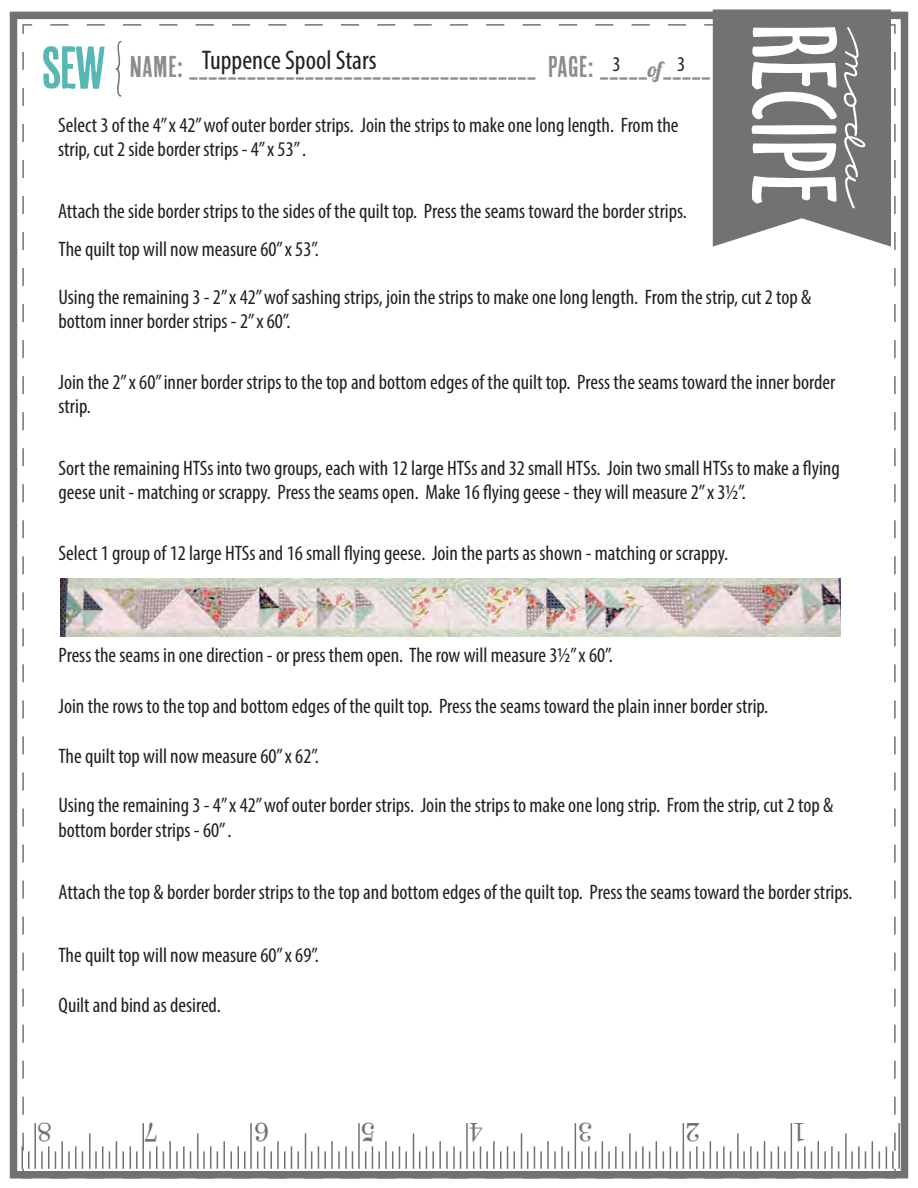
<style>
.page{position:relative;width:918px;height:1188px;background:#fff}
.page>*{position:absolute;margin:0;border:0;box-sizing:border-box;transform-origin:0 0}
.t1{font:30px "Cheap Pine Sans";color:#8a8c8f}
.t2{font:condensed 27px "Myriad Pro";color:#231f20}
.t3{font:27px "Century";color:#707171}
.t4{font:condensed 21px/24px "Myriad Pro";color:#231f20}
.s1{font-size:60px;color:#57b7b3}
.s2{font-family:"ADAYWITHOUTSUN";font-size:60px;color:#707171}
.s3{font-family:"Lobster 1.4";font-size:21px}
</style>
<div class="page">
<div style="left:10px;top:12px;width:898px;height:1167px;border:8px solid #707171"></div>
<hr style="left:34px;top:1123px;width:2px;height:46px;background:#707171">
<hr style="left:142px;top:1123px;width:2px;height:46px;background:#707171">
<hr style="left:250px;top:1123px;width:2px;height:46px;background:#707171">
<hr style="left:197px;top:1133px;width:2px;height:36px;background:#707171">
<hr style="left:223px;top:1141px;width:2px;height:28px;background:#707171">
<hr style="left:183px;top:1146px;width:2px;height:23px;background:#707171">
<svg style="left:22px;top:52px;width:8px;height:1117px"></svg>
<svg style="left:41px;top:1146px;width:8px;height:23px"></svg>
<svg style="left:55px;top:1151px;width:1px;height:18px"></svg>
<svg style="left:68px;top:1146px;width:8px;height:23px"></svg>
<svg style="left:82px;top:1151px;width:1px;height:18px"></svg>
<svg style="left:95px;top:1146px;width:8px;height:23px"></svg>
<svg style="left:109px;top:1151px;width:1px;height:18px"></svg>
<svg style="left:123px;top:1151px;width:1px;height:18px"></svg>
<svg style="left:130px;top:1146px;width:8px;height:23px"></svg>
<svg style="left:149px;top:1146px;width:8px;height:23px"></svg>
<svg style="left:163px;top:1151px;width:1px;height:18px"></svg>
<svg style="left:176px;top:1151px;width:2px;height:18px"></svg>
<svg style="left:190px;top:1151px;width:1px;height:18px"></svg>
<svg style="left:203px;top:1146px;width:8px;height:23px"></svg>
<svg style="left:217px;top:1151px;width:1px;height:18px"></svg>
<svg style="left:231px;top:1151px;width:1px;height:18px"></svg>
<svg style="left:238px;top:1146px;width:8px;height:23px"></svg>
<hr style="left:169px;top:1141px;width:2px;height:28px;background:#707171">
<svg style="left:116px;top:1141px;width:1px;height:28px"></svg>
<hr style="left:61px;top:1141px;width:2px;height:28px;background:#707171">
<hr style="left:89px;top:1133px;width:2px;height:36px;background:#707171">
<hr style="left:575px;top:1123px;width:1px;height:46px;background:#707171">
<hr style="left:683px;top:1123px;width:1px;height:46px;background:#707171">
<hr style="left:358px;top:1123px;width:2px;height:46px;background:#707171">
<hr style="left:791px;top:1123px;width:1px;height:46px;background:#707171">
<hr style="left:466px;top:1123px;width:2px;height:46px;background:#707171">
<hr style="left:898px;top:1123px;width:1px;height:46px;background:#707171">
<hr style="left:845px;top:1133px;width:2px;height:36px;background:#707171">
<hr style="left:521px;top:1133px;width:1px;height:36px;background:#707171">
<svg style="left:872px;top:1141px;width:1px;height:28px"></svg>
<hr style="left:547px;top:1141px;width:2px;height:28px;background:#707171">
<hr style="left:561px;top:1146px;width:2px;height:23px;background:#707171">
<hr style="left:858px;top:1146px;width:2px;height:23px;background:#707171">
<hr style="left:831px;top:1146px;width:2px;height:23px;background:#707171">
<svg style="left:507px;top:1146px;width:1px;height:23px"></svg>
<hr style="left:804px;top:1146px;width:2px;height:23px;background:#707171">
<hr style="left:453px;top:1146px;width:2px;height:23px;background:#707171">
<hr style="left:750px;top:1146px;width:2px;height:23px;background:#707171">
<hr style="left:723px;top:1146px;width:2px;height:23px;background:#707171">
<hr style="left:696px;top:1146px;width:2px;height:23px;background:#707171">
<hr style="left:345px;top:1146px;width:2px;height:23px;background:#707171">
<hr style="left:642px;top:1146px;width:2px;height:23px;background:#707171">
<hr style="left:615px;top:1146px;width:2px;height:23px;background:#707171">
<hr style="left:588px;top:1146px;width:2px;height:23px;background:#707171">
<svg style="left:581px;top:1151px;width:2px;height:18px"></svg>
<svg style="left:257px;top:1151px;width:1px;height:18px"></svg>
<svg style="left:595px;top:1151px;width:1px;height:18px"></svg>
<svg style="left:264px;top:1146px;width:8px;height:23px"></svg>
<svg style="left:284px;top:1151px;width:1px;height:18px"></svg>
<svg style="left:622px;top:1151px;width:1px;height:18px"></svg>
<svg style="left:291px;top:1146px;width:8px;height:23px"></svg>
<svg style="left:635px;top:1151px;width:2px;height:18px"></svg>
<svg style="left:311px;top:1151px;width:1px;height:18px"></svg>
<svg style="left:649px;top:1151px;width:1px;height:18px"></svg>
<svg style="left:318px;top:1146px;width:8px;height:23px"></svg>
<svg style="left:663px;top:1151px;width:1px;height:18px"></svg>
<svg style="left:338px;top:1151px;width:2px;height:18px"></svg>
<svg style="left:670px;top:1146px;width:8px;height:23px"></svg>
<svg style="left:352px;top:1151px;width:1px;height:18px"></svg>
<svg style="left:689px;top:1151px;width:2px;height:18px"></svg>
<svg style="left:365px;top:1151px;width:1px;height:18px"></svg>
<svg style="left:703px;top:1151px;width:1px;height:18px"></svg>
<svg style="left:372px;top:1146px;width:8px;height:23px"></svg>
<svg style="left:392px;top:1151px;width:1px;height:18px"></svg>
<svg style="left:730px;top:1151px;width:1px;height:18px"></svg>
<svg style="left:399px;top:1146px;width:8px;height:23px"></svg>
<svg style="left:743px;top:1151px;width:2px;height:18px"></svg>
<svg style="left:419px;top:1151px;width:1px;height:18px"></svg>
<svg style="left:757px;top:1151px;width:1px;height:18px"></svg>
<svg style="left:426px;top:1146px;width:8px;height:23px"></svg>
<svg style="left:771px;top:1151px;width:1px;height:18px"></svg>
<svg style="left:446px;top:1151px;width:2px;height:18px"></svg>
<svg style="left:778px;top:1146px;width:8px;height:23px"></svg>
<svg style="left:460px;top:1151px;width:1px;height:18px"></svg>
<svg style="left:797px;top:1151px;width:2px;height:18px"></svg>
<svg style="left:473px;top:1151px;width:1px;height:18px"></svg>
<svg style="left:811px;top:1151px;width:1px;height:18px"></svg>
<svg style="left:480px;top:1146px;width:8px;height:23px"></svg>
<svg style="left:824px;top:1151px;width:2px;height:18px"></svg>
<svg style="left:500px;top:1151px;width:1px;height:18px"></svg>
<svg style="left:838px;top:1151px;width:1px;height:18px"></svg>
<svg style="left:514px;top:1151px;width:1px;height:18px"></svg>
<svg style="left:851px;top:1151px;width:2px;height:18px"></svg>
<svg style="left:527px;top:1151px;width:1px;height:18px"></svg>
<svg style="left:865px;top:1151px;width:1px;height:18px"></svg>
<svg style="left:534px;top:1146px;width:8px;height:23px"></svg>
<svg style="left:879px;top:1151px;width:1px;height:18px"></svg>
<svg style="left:554px;top:1151px;width:2px;height:18px"></svg>
<svg style="left:886px;top:51px;width:10px;height:1118px"></svg>
<svg style="left:568px;top:1151px;width:1px;height:18px"></svg>
<hr style="left:817px;top:1141px;width:2px;height:28px;background:#707171">
<hr style="left:493px;top:1141px;width:2px;height:28px;background:#707171">
<svg style="left:764px;top:1141px;width:1px;height:28px"></svg>
<hr style="left:439px;top:1141px;width:2px;height:28px;background:#707171">
<svg style="left:710px;top:1141px;width:8px;height:28px"></svg>
<hr style="left:385px;top:1141px;width:2px;height:28px;background:#707171">
<svg style="left:656px;top:1141px;width:1px;height:28px"></svg>
<hr style="left:331px;top:1141px;width:2px;height:28px;background:#707171">
<svg style="left:602px;top:1141px;width:8px;height:28px"></svg>
<hr style="left:277px;top:1141px;width:2px;height:28px;background:#707171">
<hr style="left:737px;top:1133px;width:2px;height:36px;background:#707171">
<hr style="left:413px;top:1133px;width:1px;height:36px;background:#707171">
<hr style="left:629px;top:1133px;width:2px;height:36px;background:#707171">
<hr style="left:305px;top:1133px;width:1px;height:36px;background:#707171">
<svg style="left:41px;top:9px;width:850px;height:238px"></svg>
<svg style="left:844px;top:27px;width:22px;height:181px;background:#8a8b8b"></svg>
<img style="left:61px;top:579px;width:780px;height:57px">
<h1 class="t1" style="left:41px;top:50px;width:671px"><span class="s1">SEW</span><span class="s2">{</span> NAME: ____________________________________ PAGE: _____<span class="s3">of</span>_____</h1>
<p class="t2" style="left:202px;top:44px;width:176px">Tuppence Spool Stars</p>
<p class="t4" style="left:612px;top:52px;width:10px">3</p>
<p class="t4" style="left:677px;top:52px;width:10px">3</p>
<p class="t4" style="left:58px;top:113px;width:622px">Select 3 of the 4” x 42” wof outer border strips. Join the strips to make one long length. From the strip, cut 2 side border strips - 4” x 53” .</p>
<p class="t4" style="left:58px;top:199px;width:630px">Attach the side border strips to the sides of the quilt top. Press the seams toward the border strips.</p>
<p class="t4" style="left:59px;top:236px;width:262px">The quilt top will now measure 60” x 53”.</p>
<p class="t4" style="left:59px;top:284px;width:755px">Using the remaining 3 - 2” x 42” wof sashing strips, join the strips to make one long length. From the strip, cut 2 top &amp; bottom inner border strips - 2” x 60”.</p>
<p class="t4" style="left:59px;top:370px;width:778px">Join the 2” x 60” inner border strips to the top and bottom edges of the quilt top. Press the seams toward the inner border strip.</p>
<p class="t4" style="left:59px;top:455px;width:783px">Sort the remaining HTSs into two groups, each with 12 large HTSs and 32 small HTSs. Join two small HTSs to make a flying geese unit - matching or scrappy. Press the seams open. Make 16 flying geese - they will measure 2” x 3½”.</p>
<p class="t4" style="left:59px;top:541px;width:671px">Select 1 group of 12 large HTSs and 16 small flying geese. Join the parts as shown - matching or scrappy.</p>
<p class="t4" style="left:58px;top:643px;width:556px">Press the seams in one direction - or press them open. The row will measure 3½” x 60”.</p>
<p class="t4" style="left:58px;top:693px;width:711px">Join the rows to the top and bottom edges of the quilt top. Press the seams toward the plain inner border strip.</p>
<p class="t4" style="left:58px;top:744px;width:262px">The quilt top will now measure 60” x 62”.</p>
<p class="t4" style="left:58px;top:792px;width:776px;line-height:25.2px">Using the remaining 3 - 4” x 42” wof outer border strips. Join the strips to make one long strip. From the strip, cut 2 top &amp; bottom border strips - 60” .</p>
<p class="t4" style="left:58px;top:880px;width:796px">Attach the top &amp; border border strips to the top and bottom edges of the quilt top. Press the seams toward the border strips.</p>
<p class="t4" style="left:58px;top:942px;width:262px">The quilt top will now measure 60” x 69”.</p>
<p class="t4" style="left:58px;top:993px;width:164px">Quilt and bind as desired.</p>
<p class="t3" style="left:52px;top:1156px;width:17px;rotate:-180deg">8</p>
<p class="t3" style="left:159px;top:1156px;width:17px;rotate:-180deg">7</p>
<p class="t3" style="left:376px;top:1156px;width:17px;rotate:-180deg">5</p>
<p class="t3" style="left:269px;top:1156px;width:17px;rotate:-180deg">6</p>
<p class="t3" style="left:484px;top:1156px;width:17px;rotate:-180deg">4</p>
<p class="t3" style="left:593px;top:1156px;width:17px;rotate:-180deg">3</p>
<p class="t3" style="left:701px;top:1156px;width:17px;rotate:-180deg">2</p>
<p class="t3" style="left:807px;top:1156px;width:17px;rotate:-180deg">1</p>
</div>
